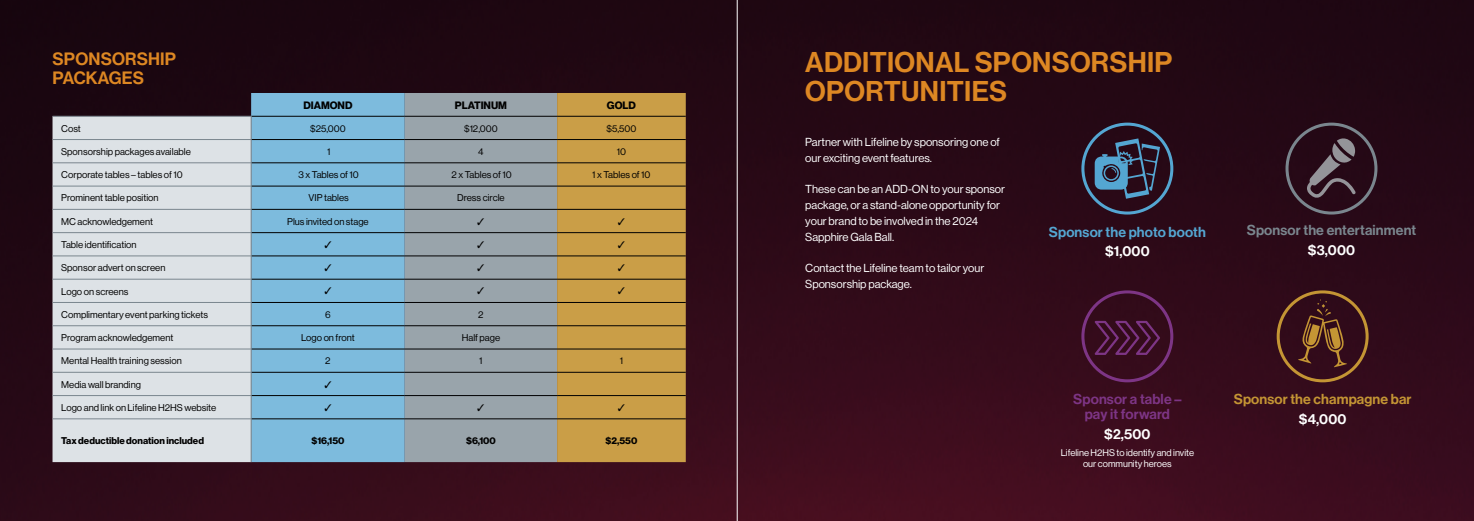
<style>
.page{position:relative;width:1474px;height:521px;background:#fff}
.page>*{position:absolute;margin:0;border:0;box-sizing:border-box;transform-origin:0 0}
.t1{font:28px/28.9px "N Haas Grotesk DS Pro 65 Md";letter-spacing:.01em;color:#dd8723}
.t2{font:17.5px/18.4px "N Haas Grotesk DS Pro 65 Md";letter-spacing:.01em;color:#dd8723}
.t3{font:14.17px/14.9px "N Haas Grotesk DS Pro 65 Md";letter-spacing:.01em;color:#7d3585;text-align:center}
.t4{font:14.17px "N Haas Grotesk DS Pro 65 Md";letter-spacing:.01em;color:#fff}
.t5{font:14.17px "N Haas Grotesk DS Pro 65 Md";letter-spacing:.01em;color:#7a868e}
.t6{font:14.17px "N Haas Grotesk DS Pro 65 Md";letter-spacing:.01em;color:#c49534}
.t7{font:14.17px "N Haas Grotesk DS Pro 65 Md";letter-spacing:.01em;color:#54a6d2}
.t8{font:11.38px/15.8px "N Haas Grotesk DS Pro 55 Rg";color:#fff}
.t9{font:10.5px "N Haas Grotesk DS Pro 75 Bd";color:#000}
.t10{font:9.62px "N Haas Grotesk DS Pro 55 Rg";color:#000}
.t11{font:9.62px "N Haas Grotesk DS Pro 75 Bd";color:#000}
.t12{font:9.45px/10.5px "N Haas Grotesk DS Pro 55 Rg";color:#fff;text-align:center}
</style>
<div class="page">
<img style="left:0;top:0;width:1473px;height:521px">
<div style="left:251px;top:93px;width:154px;height:369px;background:#7dbbdd"></div>
<div style="left:405px;top:93px;width:152px;height:369px;background:#99a4ab"></div>
<div style="left:557px;top:93px;width:128px;height:369px;background:#ca9e47"></div>
<div style="left:52px;top:117px;width:199px;height:345px;background:#dde2e6"></div>
<hr style="left:251px;top:116px;width:154px;height:1px;background:#000">
<hr style="left:405px;top:116px;width:152px;height:1px;background:#000">
<hr style="left:251px;top:139px;width:154px;height:1px;background:#000">
<hr style="left:405px;top:139px;width:152px;height:1px;background:#000">
<hr style="left:251px;top:163px;width:154px;height:1px;background:#000">
<hr style="left:405px;top:163px;width:152px;height:1px;background:#000">
<hr style="left:251px;top:186px;width:154px;height:1px;background:#000">
<hr style="left:405px;top:186px;width:152px;height:1px;background:#000">
<hr style="left:251px;top:209px;width:154px;height:1px;background:#000">
<hr style="left:405px;top:209px;width:152px;height:1px;background:#000">
<hr style="left:251px;top:232px;width:154px;height:1px;background:#000">
<hr style="left:405px;top:232px;width:152px;height:1px;background:#000">
<hr style="left:251px;top:256px;width:154px;height:1px;background:#000">
<hr style="left:405px;top:256px;width:152px;height:1px;background:#000">
<hr style="left:251px;top:279px;width:154px;height:1px;background:#000">
<hr style="left:405px;top:279px;width:152px;height:1px;background:#000">
<hr style="left:251px;top:302px;width:154px;height:1px;background:#000">
<hr style="left:405px;top:302px;width:152px;height:1px;background:#000">
<hr style="left:251px;top:325px;width:154px;height:1px;background:#000">
<hr style="left:405px;top:325px;width:152px;height:1px;background:#000">
<hr style="left:251px;top:349px;width:154px;height:1px;background:#000">
<hr style="left:405px;top:349px;width:152px;height:1px;background:#000">
<hr style="left:251px;top:372px;width:154px;height:1px;background:#000">
<hr style="left:405px;top:372px;width:152px;height:1px;background:#000">
<hr style="left:251px;top:395px;width:154px;height:1px;background:#000">
<hr style="left:405px;top:395px;width:152px;height:1px;background:#000">
<hr style="left:251px;top:419px;width:154px;height:1px;background:#000">
<hr style="left:405px;top:419px;width:152px;height:1px;background:#000">
<hr style="left:557px;top:116px;width:128px;height:1px;background:#000">
<hr style="left:557px;top:139px;width:128px;height:1px;background:#000">
<hr style="left:557px;top:163px;width:128px;height:1px;background:#000">
<hr style="left:557px;top:186px;width:128px;height:1px;background:#000">
<hr style="left:557px;top:209px;width:128px;height:1px;background:#000">
<hr style="left:557px;top:232px;width:128px;height:1px;background:#000">
<hr style="left:557px;top:256px;width:128px;height:1px;background:#000">
<hr style="left:557px;top:279px;width:128px;height:1px;background:#000">
<hr style="left:557px;top:302px;width:128px;height:1px;background:#000">
<hr style="left:557px;top:325px;width:128px;height:1px;background:#000">
<hr style="left:557px;top:349px;width:128px;height:1px;background:#000">
<hr style="left:557px;top:372px;width:128px;height:1px;background:#000">
<hr style="left:557px;top:395px;width:128px;height:1px;background:#000">
<hr style="left:557px;top:419px;width:128px;height:1px;background:#000">
<hr style="left:52px;top:116px;width:199px;height:1px;background:#7a868e">
<hr style="left:52px;top:139px;width:199px;height:1px;background:#7a868e">
<hr style="left:52px;top:163px;width:199px;height:1px;background:#7a868e">
<hr style="left:52px;top:186px;width:199px;height:1px;background:#7a868e">
<hr style="left:52px;top:209px;width:199px;height:1px;background:#7a868e">
<hr style="left:52px;top:232px;width:199px;height:1px;background:#7a868e">
<hr style="left:52px;top:256px;width:199px;height:1px;background:#7a868e">
<hr style="left:52px;top:279px;width:199px;height:1px;background:#7a868e">
<hr style="left:52px;top:302px;width:199px;height:1px;background:#7a868e">
<hr style="left:52px;top:325px;width:199px;height:1px;background:#7a868e">
<hr style="left:52px;top:349px;width:199px;height:1px;background:#7a868e">
<hr style="left:52px;top:372px;width:199px;height:1px;background:#7a868e">
<hr style="left:52px;top:395px;width:199px;height:1px;background:#7a868e">
<svg style="left:251px;top:116px;width:1px;height:303px"></svg>
<hr style="left:52px;top:419px;width:199px;height:1px;background:#7a868e">
<hr style="left:251px;top:419px;width:1px;height:43px;background:#7a868e">
<hr style="left:737px;top:0;width:1px;height:521px;background:#fff">
<svg style="left:1298px;top:299px;width:49px;height:68px;background:#522a1f"></svg>
<div style="left:1081px;top:123px;width:92px;height:91px;border:3px solid #54a6d2;border-radius:50%"></div>
<div style="left:1081px;top:290px;width:92px;height:92px;border:3px solid #7d3585;border-radius:50%"></div>
<div style="left:1276px;top:290px;width:92px;height:92px;border:3px solid #c49534;border-radius:50%"></div>
<div style="left:1285px;top:123px;width:92px;height:91px;border:3px solid #7a868e;border-radius:50%"></div>
<svg style="left:1094px;top:138px;width:66px;height:61px;background:#37425b"></svg>
<svg style="left:1306px;top:138px;width:49px;height:60px;background:#493540"></svg>
<svg style="left:1094px;top:321px;width:66px;height:34px;background:#491739"></svg>
<svg style="left:477px;top:218px;width:7px;height:7px"></svg>
<svg style="left:618px;top:218px;width:6px;height:7px"></svg>
<svg style="left:325px;top:241px;width:6px;height:7px"></svg>
<svg style="left:477px;top:241px;width:7px;height:7px"></svg>
<svg style="left:618px;top:241px;width:6px;height:7px"></svg>
<svg style="left:325px;top:264px;width:6px;height:7px"></svg>
<svg style="left:477px;top:264px;width:7px;height:7px"></svg>
<svg style="left:618px;top:264px;width:6px;height:7px"></svg>
<svg style="left:325px;top:288px;width:6px;height:6px"></svg>
<svg style="left:477px;top:288px;width:7px;height:6px"></svg>
<svg style="left:618px;top:288px;width:6px;height:6px"></svg>
<svg style="left:325px;top:381px;width:6px;height:7px"></svg>
<svg style="left:325px;top:404px;width:6px;height:7px"></svg>
<svg style="left:477px;top:404px;width:7px;height:7px"></svg>
<svg style="left:618px;top:404px;width:6px;height:7px"></svg>
<h2 class="t2" style="left:52px;top:50px;width:125px">SPONSORSHIP<br>PACKAGES</h2>
<p class="t9" style="left:303px;top:99px;width:51px">DIAMOND</p>
<p class="t9" style="left:455px;top:99px;width:54px">PLATINUM</p>
<p class="t9" style="left:607px;top:99px;width:30px">GOLD</p>
<p class="t10" style="left:61px;top:123px;width:21px">Cost</p>
<p class="t10" style="left:310px;top:123px;width:37px">$25,000</p>
<p class="t10" style="left:464px;top:123px;width:35px">$12,000</p>
<p class="t10" style="left:606px;top:123px;width:31px">$5,500</p>
<p class="t10" style="left:61px;top:146px;width:131px">Sponsorship packages available</p>
<p class="t10" style="left:327px;top:146px;width:5px">1</p>
<p class="t10" style="left:478px;top:146px;width:7px">4</p>
<p class="t10" style="left:617px;top:146px;width:11px">10</p>
<p class="t10" style="left:61px;top:169px;width:123px">Corporate tables – tables of 10</p>
<p class="t10" style="left:298px;top:169px;width:62px">3 x Tables of 10</p>
<p class="t10" style="left:451px;top:169px;width:62px">2 x Tables of 10</p>
<p class="t10" style="left:592px;top:169px;width:60px">1 x Tables of 10</p>
<p class="t10" style="left:61px;top:193px;width:99px">Prominent table position</p>
<p class="t10" style="left:308px;top:193px;width:42px">VIP tables</p>
<p class="t10" style="left:457px;top:193px;width:49px">Dress circle</p>
<p class="t10" style="left:61px;top:216px;width:93px">MC acknowledgement</p>
<p class="t10" style="left:287px;top:216px;width:83px">Plus invited on stage</p>
<p class="t10" style="left:61px;top:239px;width:77px">Table identification</p>
<p class="t10" style="left:61px;top:262px;width:106px">Sponsor advert on screen</p>
<p class="t10" style="left:61px;top:286px;width:69px">Logo on screens</p>
<p class="t10" style="left:61px;top:309px;width:148px">Complimentary event parking tickets</p>
<p class="t10" style="left:325px;top:309px;width:7px">6</p>
<p class="t10" style="left:478px;top:309px;width:7px">2</p>
<p class="t10" style="left:61px;top:332px;width:114px">Program acknowledgement</p>
<p class="t10" style="left:301px;top:332px;width:55px">Logo on front</p>
<p class="t10" style="left:462px;top:332px;width:40px">Half page</p>
<p class="t10" style="left:61px;top:355px;width:122px">Mental Health training session</p>
<p class="t10" style="left:325px;top:355px;width:7px">2</p>
<p class="t10" style="left:479px;top:355px;width:5px">1</p>
<p class="t10" style="left:620px;top:355px;width:5px">1</p>
<p class="t10" style="left:61px;top:379px;width:81px">Media wall branding</p>
<p class="t10" style="left:61px;top:402px;width:156px">Logo and link on Lifeline H2HS website</p>
<p class="t11" style="left:61px;top:435px;width:144px">Tax deductible donation included</p>
<p class="t11" style="left:311px;top:435px;width:35px">$16,150</p>
<p class="t11" style="left:466px;top:435px;width:31px">$6,100</p>
<p class="t11" style="left:605px;top:435px;width:33px">$2,550</p>
<h1 class="t1" style="left:805px;top:48px;width:368px">ADDITIONAL SPONSORSHIP<br>OPORTUNITIES</h1>
<p class="t8" style="left:805px;top:134px;width:196px">Partner with Lifeline by sponsoring one of our exciting event features.</p>
<p class="t8" style="left:805px;top:181px;width:201px">These can be an ADD-ON to your sponsor package, or a stand-alone opportunity for your brand to be involved in the 2024<br>Sapphire Gala Ball.</p>
<p class="t8" style="left:805px;top:260px;width:180px">Contact the Lifeline team to tailor your<br>Sponsorship package.</p>
<h3 class="t7" style="left:1048px;top:223px;width:158px">Sponsor the photo booth</h3>
<h3 class="t4" style="left:1105px;top:243px;width:46px">$1,000</h3>
<h3 class="t5" style="left:1246px;top:222px;width:171px">Sponsor the entertainment</h3>
<h3 class="t4" style="left:1307px;top:242px;width:49px">$3,000</h3>
<h3 class="t3" style="left:1073px;top:392px;width:110px">Sponsor a table – pay it forward</h3>
<h3 class="t4" style="left:1104px;top:426px;width:48px">$2,500</h3>
<p class="t12" style="left:1060px;top:448px;width:135px">Lifeline H2HS to identify and invite our community heroes</p>
<h3 class="t6" style="left:1233px;top:391px;width:179px">Sponsor the champagne bar</h3>
<h3 class="t4" style="left:1298px;top:411px;width:49px">$4,000</h3>
</div>
